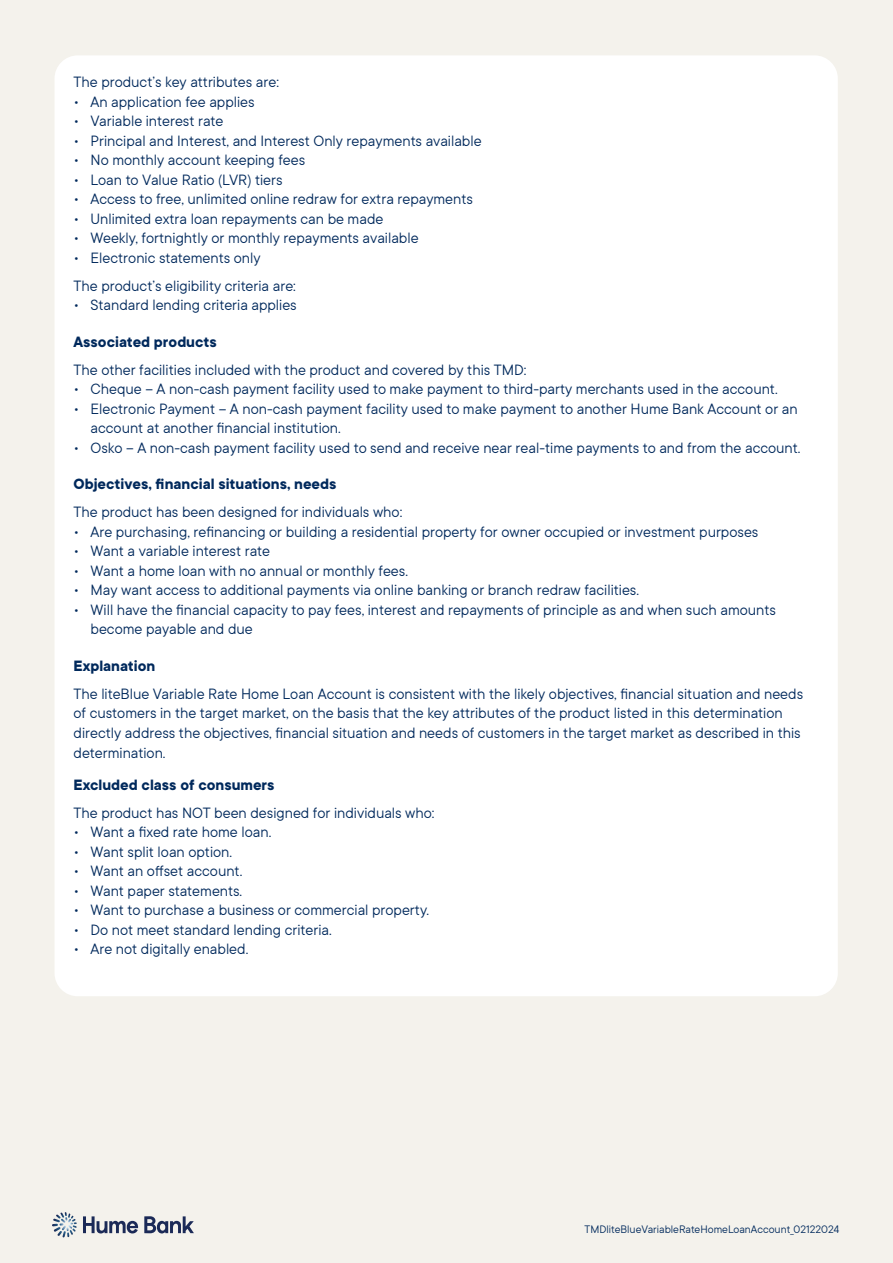
<style>
.page{position:relative;width:893px;height:1263px;background:#f4f2ec}
.page>*{position:absolute;margin:0;border:0;box-sizing:border-box;transform-origin:0 0}
.t1{font:16.5px/19.5px "TT Commons Classic";color:#00295c}
.t2{font:700 16.5px "TT Commons Classic";color:#00295c}
.t3{font:12px "TT Commons Classic";color:#00295c}
</style>
<div class="page">
<svg style="left:52px;top:1212px;width:25px;height:25px"></svg>
<svg style="left:83px;top:1216px;width:55px;height:17px"></svg>
<svg style="left:144px;top:1216px;width:50px;height:17px"></svg>
<div style="left:74px;top:74px;width:745px;height:916px;background:#fff"></div>
<div style="left:55px;top:55px;width:783px;height:941px;border:21px solid #fff;border-radius:13px"></div>
<p class="t1" style="left:74px;top:72px;width:207px">The product’s key attributes are:</p>
<p class="t1" style="left:74px;top:91px;width:183px">• An application fee applies</p>
<p class="t1" style="left:74px;top:111px;width:151px">• Variable interest rate</p>
<p class="t1" style="left:74px;top:130px;width:410px">• Principal and Interest, and Interest Only repayments available</p>
<p class="t1" style="left:74px;top:150px;width:233px">• No monthly account keeping fees</p>
<p class="t1" style="left:74px;top:169px;width:211px">• Loan to Value Ratio (LVR) tiers</p>
<p class="t1" style="left:74px;top:189px;width:401px">• Access to free, unlimited online redraw for extra repayments</p>
<p class="t1" style="left:74px;top:208px;width:311px">• Unlimited extra loan repayments can be made</p>
<p class="t1" style="left:74px;top:228px;width:347px">• Weekly, fortnightly or monthly repayments available</p>
<p class="t1" style="left:74px;top:247px;width:189px">• Electronic statements only</p>
<p class="t1" style="left:74px;top:275px;width:224px">The product’s eligibility criteria are:</p>
<p class="t1" style="left:74px;top:295px;width:225px">• Standard lending criteria applies</p>
<h5 class="t2" style="left:74px;top:331px;width:145px">Associated products</h5>
<p class="t1" style="left:74px;top:359px;width:455px">The other facilities included with the product and covered by this TMD:</p>
<p class="t1" style="left:74px;top:379px;width:706px">• Cheque – A non-cash payment facility used to make payment to third-party merchants used in the account.</p>
<p class="t1" style="left:91px;top:398px;width:709px;text-indent:-17px">• Electronic Payment – A non-cash payment facility used to make payment to another Hume Bank Account or an account at another financial institution.</p>
<p class="t1" style="left:74px;top:437px;width:728px">• Osko – A non-cash payment facility used to send and receive near real-time payments to and from the account.</p>
<h5 class="t2" style="left:74px;top:473px;width:264px">Objectives, financial situations, needs</h5>
<p class="t1" style="left:74px;top:502px;width:330px">The product has been designed for individuals who:</p>
<p class="t1" style="left:74px;top:521px;width:686px">• Are purchasing, refinancing or building a residential property for owner occupied or investment purposes</p>
<p class="t1" style="left:74px;top:541px;width:198px">• Want a variable interest rate</p>
<p class="t1" style="left:74px;top:560px;width:336px">• Want a home loan with no annual or monthly fees.</p>
<p class="t1" style="left:74px;top:580px;width:567px">• May want access to additional payments via online banking or branch redraw facilities.</p>
<p class="t1" style="left:91px;top:599px;width:687px;text-indent:-17px">• Will have the financial capacity to pay fees, interest and repayments of principle as and when such amounts become payable and due</p>
<h5 class="t2" style="left:74px;top:655px;width:83px">Explanation</h5>
<p class="t1" style="left:74px;top:683px;width:731px">The liteBlue Variable Rate Home Loan Account is consistent with the likely objectives, financial situation and needs of customers in the target market, on the basis that the key attributes of the product listed in this determination directly address the objectives, financial situation and needs of customers in the target market as described in this determination.</p>
<h5 class="t2" style="left:74px;top:774px;width:203px">Excluded class of consumers</h5>
<p class="t1" style="left:74px;top:802px;width:363px">The product has NOT been designed for individuals who:</p>
<p class="t1" style="left:74px;top:822px;width:199px">• Want a fixed rate home loan.</p>
<p class="t1" style="left:74px;top:841px;width:160px">• Want split loan option.</p>
<p class="t1" style="left:74px;top:861px;width:170px">• Want an offset account.</p>
<p class="t1" style="left:74px;top:880px;width:170px">• Want paper statements.</p>
<p class="t1" style="left:74px;top:900px;width:357px">• Want to purchase a business or commercial property.</p>
<p class="t1" style="left:74px;top:919px;width:260px">• Do not meet standard lending criteria.</p>
<p class="t1" style="left:74px;top:939px;width:176px">• Are not digitally enabled.</p>
<p class="t3" style="left:585px;top:1221px;width:256px">TMDliteBlueVariableRateHomeLoanAccount_02122024</p>
</div>
